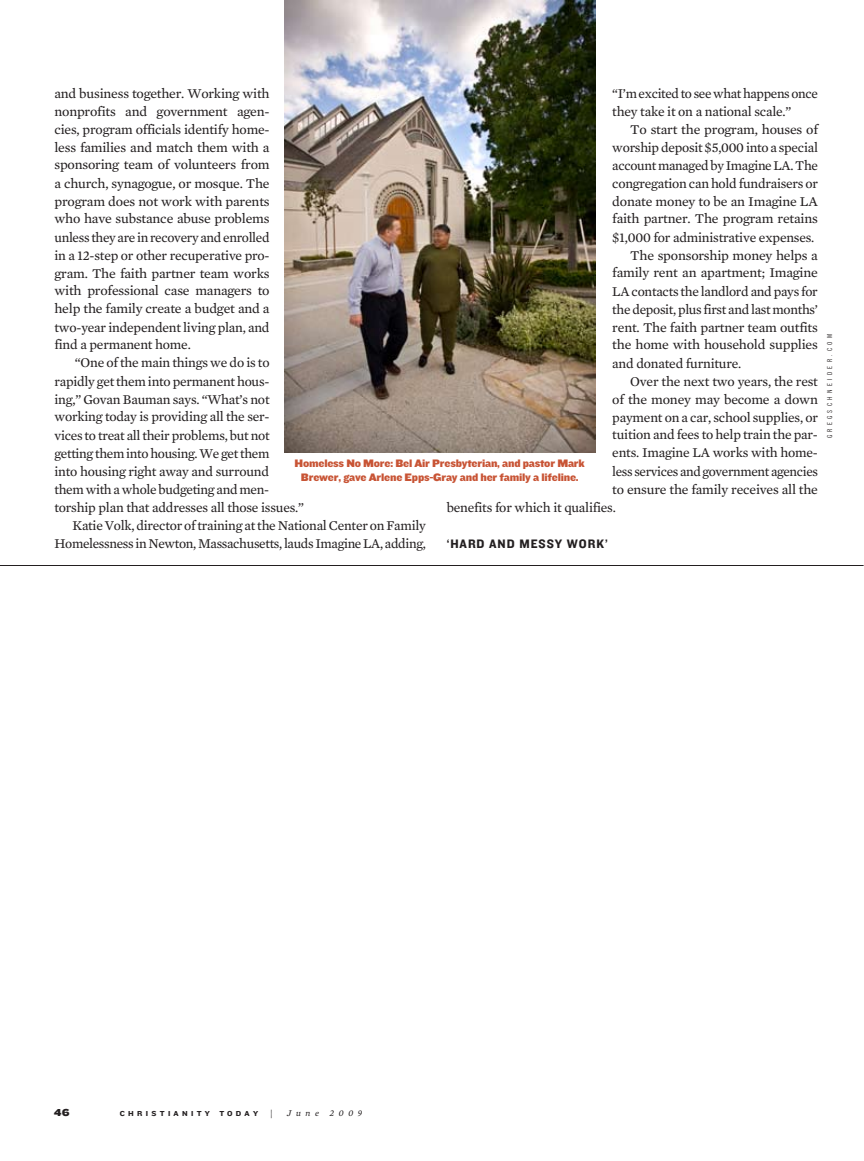
<style>
.page{position:relative;width:864px;height:1161px;background:#fff}
.page>*{position:absolute;margin:0;border:0;box-sizing:border-box;transform-origin:0 0}
.t1{font:13.65px/18px "Mercury Text G2";letter-spacing:-.015em;color:#231f20;text-align:justify}
.t2{font:12.75px "Knockout HTF51 Middleweight";letter-spacing:.075em;color:#231f20}
.t3{font:11.25px/13.5px "Knockout HTF72 Full Cruiserwt";letter-spacing:-.02em;color:#c85435;text-align:center}
.t4{font:10.5px "Knockout HTF73 Full Heviweight";color:#231f20}
.t5{font:italic 9px "Mercury Text G2";letter-spacing:.5em;color:#231f20}
.t6{font:7.5px "Knockout HTF52 Cruiserweight";letter-spacing:.44em;color:#231f20}
.t7{font:condensed 6.75px "News Gothic BT";letter-spacing:.5em;color:#231f20}
</style>
<div class="page">
<hr style="left:0;top:565px;width:864px;height:1px;background:#231f20">
<img style="left:285px;top:0;width:311px;height:452px">
<p class="t1" style="left:54px;top:84px;width:217px">and business together. Working with nonprofits and government agen&shy;cies, program officials identify home&shy;less families and match them with a sponsoring team of volunteers from a church, synagogue, or mosque. The program does not work with parents who have substance abuse problems unless they are in recovery and enrolled in a 12-step or other recuperative pro&shy;gram. The faith partner team works with professional case managers to help the family create a budget and a two-year independent living plan, and find a permanent home.</p>
<p class="t1" style="left:75px;top:354px;width:196px">“One of the main things we do is to</p>
<p class="t1" style="left:54px;top:372px;width:216px">rapidly get them into permanent hous-</p>
<p class="t1" style="left:54px;top:390px;width:217px">ing,” Govan Bauman says. “What’s not</p>
<p class="t1" style="left:54px;top:408px;width:217px">working today is providing all the ser-</p>
<p class="t1" style="left:54px;top:426px;width:217px">vices to treat all their problems, but not</p>
<p class="t1" style="left:54px;top:444px;width:217px">getting them into housing. We get them</p>
<p class="t1" style="left:54px;top:462px;width:216px">into housing right away and surround</p>
<p class="t1" style="left:54px;top:480px;width:216px">them with a whole budgeting and men-</p>
<p class="t1" style="left:54px;top:498px;width:251px">torship plan that addresses all those issues.”</p>
<p class="t1" style="left:72px;top:516px;width:355px">Katie Volk, director of training at the National Center on Family</p>
<p class="t1" style="left:54px;top:534px;width:373px">Homelessness in Newton, Massachusetts, lauds Imagine LA, adding,</p>
<p class="t1" style="left:612px;top:84px;width:207px">“I’m excited to see what happens once they take it on a national scale.”</p>
<p class="t1" style="left:630px;top:120px;width:189px">To start the program, houses of</p>
<p class="t1" style="left:612px;top:138px;width:207px">worship deposit $5,000 into a special</p>
<p class="t1" style="left:612px;top:156px;width:207px">account managed by Imagine LA. The</p>
<p class="t1" style="left:612px;top:174px;width:207px">congregation can hold fundraisers or</p>
<p class="t1" style="left:612px;top:192px;width:207px">donate money to be an Imagine LA</p>
<p class="t1" style="left:612px;top:210px;width:207px">faith partner. The program retains</p>
<p class="t1" style="left:612px;top:228px;width:204px">$1,000 for administrative expenses.</p>
<p class="t1" style="left:630px;top:246px;width:189px">The sponsorship money helps a</p>
<p class="t1" style="left:612px;top:264px;width:207px">family rent an apartment; Imagine</p>
<p class="t1" style="left:612px;top:282px;width:207px">LA contacts the landlord and pays for</p>
<p class="t1" style="left:612px;top:300px;width:207px">the deposit, plus first and last months’</p>
<p class="t1" style="left:612px;top:318px;width:207px">rent. The faith partner team outfits</p>
<p class="t1" style="left:612px;top:336px;width:207px">the home with household supplies</p>
<p class="t1" style="left:612px;top:354px;width:131px">and donated furniture.</p>
<p class="t1" style="left:630px;top:372px;width:189px">Over the next two years, the rest</p>
<p class="t1" style="left:612px;top:390px;width:207px">of the money may become a down</p>
<p class="t1" style="left:612px;top:408px;width:207px">payment on a car, school supplies, or</p>
<p class="t1" style="left:612px;top:426px;width:207px">tuition and fees to help train the par-</p>
<p class="t1" style="left:612px;top:444px;width:207px">ents. Imagine LA works with home-</p>
<p class="t1" style="left:612px;top:462px;width:207px">less services and government agencies</p>
<p class="t1" style="left:612px;top:480px;width:207px">to ensure the family receives all the</p>
<p class="t1" style="left:447px;top:498px;width:171px">benefits for which it qualifies.</p>
<p class="t2" style="left:447px;top:536px;width:163px">‘HARD AND MESSY WORK’</p>
<p class="t3" style="left:295px;top:457px;width:292px">Homeless No More: Bel Air Presbyterian, and pastor Mark<br>Brewer, gave Arlene Epps-Gray and her family a lifeline.</p>
<p class="t7" style="left:826px;top:438px;width:106px;rotate:-90deg">Gregschneider.com</p>
<p class="t4" style="left:54px;top:1107px;width:17px">46</p>
<p class="t6" style="left:120px;top:1110px;width:92px">CHRISTIANITY</p>
<p class="t6" style="left:220px;top:1110px;width:40px">TODAY</p>
<p class="t5" style="left:270px;top:1108px;width:4px">|</p>
<p class="t5" style="left:287px;top:1108px;width:77px">June 2009</p>
</div>
